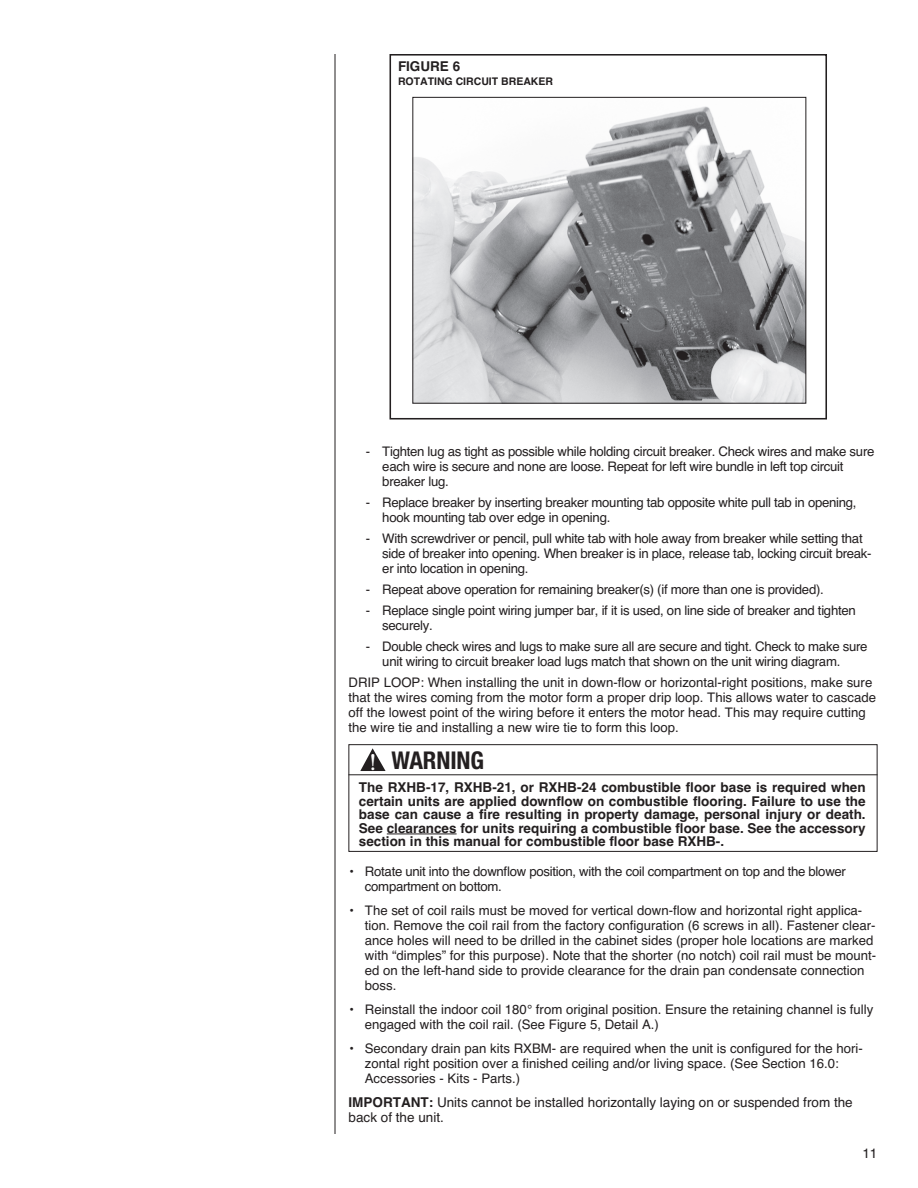
<style>
.page{position:relative;width:918px;height:1188px;background:#fff}
.page>*{position:absolute;margin:0;border:0;box-sizing:border-box;transform-origin:0 0}
.t1{font:700 condensed 24.45px "Helvetica Neue";letter-spacing:-.005em;color:#231f20}
.t2{font:700 13.5px/13.5px "Helvetica";color:#231f20;text-align:justify}
.t3{font:13.5px/15px "Helvetica";color:#231f20}
.t4{font:13.2px/15px "Helvetica";color:#231f20}
.t5{font:13.2px/15px "Helvetica";letter-spacing:-.02em;color:#231f20}
.t6{font:700 10.5px "Helvetica";color:#231f20}
.s1{font-family:"Bookman";font-weight:300;font-stretch:normal;font-size:23.4px;color:#fff}
.s2{font-weight:700}
</style>
<div class="page">
<hr style="left:335px;top:54px;width:1px;height:1080px;background:#231f20">
<div style="left:348px;top:744px;width:530px;height:108px;border:1px solid #231f20"></div>
<hr style="left:348px;top:774px;width:530px;height:1px;background:#231f20">
<svg style="left:360px;top:748px;width:26px;height:23px"></svg>
<hr style="left:387px;top:834px;width:70px;height:1px;background:#231f20">
<div style="left:390px;top:54px;width:437px;height:366px;border:2px solid #231f20"></div>
<img style="left:414px;top:106px;width:390px;height:296px">
<div style="left:412px;top:97px;width:394px;height:307px;border:1px solid #231f20"></div>
<p class="t2" style="left:398px;top:60px;width:64px">FIGURE 6</p>
<p class="t6" style="left:398px;top:75px;width:157px">ROTATING CIRCUIT BREAKER</p>
<p class="t5" style="left:382px;top:444px;width:494px;text-indent:-16px">- Tighten lug as tight as possible while holding circuit breaker. Check wires and make sure each wire is secure and none are loose. Repeat for left wire bundle in left top circuit breaker lug.</p>
<p class="t5" style="left:382px;top:495px;width:476px;text-indent:-16px">- Replace breaker by inserting breaker mounting tab opposite white pull tab in opening, hook mounting tab over edge in opening.</p>
<p class="t5" style="left:382px;top:531px;width:491px;text-indent:-16px">- With screwdriver or pencil, pull white tab with hole away from breaker while setting that side of breaker into opening. When breaker is in place, release tab, locking circuit break&shy;er into location in opening.</p>
<p class="t5" style="left:366px;top:582px;width:459px">- Repeat above operation for remaining breaker(s) (if more than one is provided).</p>
<p class="t5" style="left:382px;top:603px;width:475px;text-indent:-16px">- Replace single point wiring jumper bar, if it is used, on line side of breaker and tighten securely.</p>
<p class="t5" style="left:382px;top:639px;width:487px;text-indent:-16px">- Double check wires and lugs to make sure all are secure and tight. Check to make sure unit wiring to circuit breaker load lugs match that shown on the unit wiring diagram.</p>
<p class="t4" style="left:349px;top:675px;width:529px">DRIP LOOP: When installing the unit in down-flow or horizontal-right positions, make sure that the wires coming from the motor form a proper drip loop. This allows water to cascade off the lowest point of the wiring before it enters the motor head. This may require cutting the wire tie and installing a new wire tie to form this loop.</p>
<h1 class="t1" style="left:369px;top:752px;width:116px"><span class="s1">!</span> WARNING</h1>
<p class="t2" style="left:359px;top:781px;width:508px">The RXHB-17, RXHB-21, or RXHB-24 combustible floor base is required when certain units are applied downflow on combustible flooring. Failure to use the base can cause a fire resulting in property damage, personal injury or death.<br>See clearances for units requiring a combustible floor base. See the accessory section in this manual for combustible floor base RXHB-.</p>
<p class="t5" style="left:365px;top:864px;width:483px;text-indent:-16px">• Rotate unit into the downflow position, with the coil compartment on top and the blower compartment on bottom.</p>
<p class="t4" style="left:365px;top:903px;width:513px;text-indent:-16px">• The set of coil rails must be moved for vertical down-flow and horizontal right applica&shy;tion. Remove the coil rail from the factory configuration (6 screws in all). Fastener clear&shy;ance holes will need to be drilled in the cabinet sides (proper hole locations are marked with “dimples” for this purpose). Note that the shorter (no notch) coil rail must be mount&shy;ed on the left-hand side to provide clearance for the drain pan condensate connection boss.</p>
<p class="t4" style="left:365px;top:1002px;width:510px;text-indent:-16px">• Reinstall the indoor coil 180° from original position. Ensure the retaining channel is fully engaged with the coil rail. (See Figure 5, Detail A.)</p>
<p class="t4" style="left:365px;top:1041px;width:500px;text-indent:-16px">• Secondary drain pan kits RXBM- are required when the unit is configured for the hori&shy;zontal right position over a finished ceiling and/or living space. (See Section 16.0:<br>Accessories - Kits - Parts.)</p>
<p class="t3" style="left:349px;top:1095px;width:506px"><span class="s2">IMPORTANT:</span> Units cannot be installed horizontally laying on or suspended from the back of the unit.</p>
<p class="t3" style="left:862px;top:1146px;width:17px">11</p>
</div>
